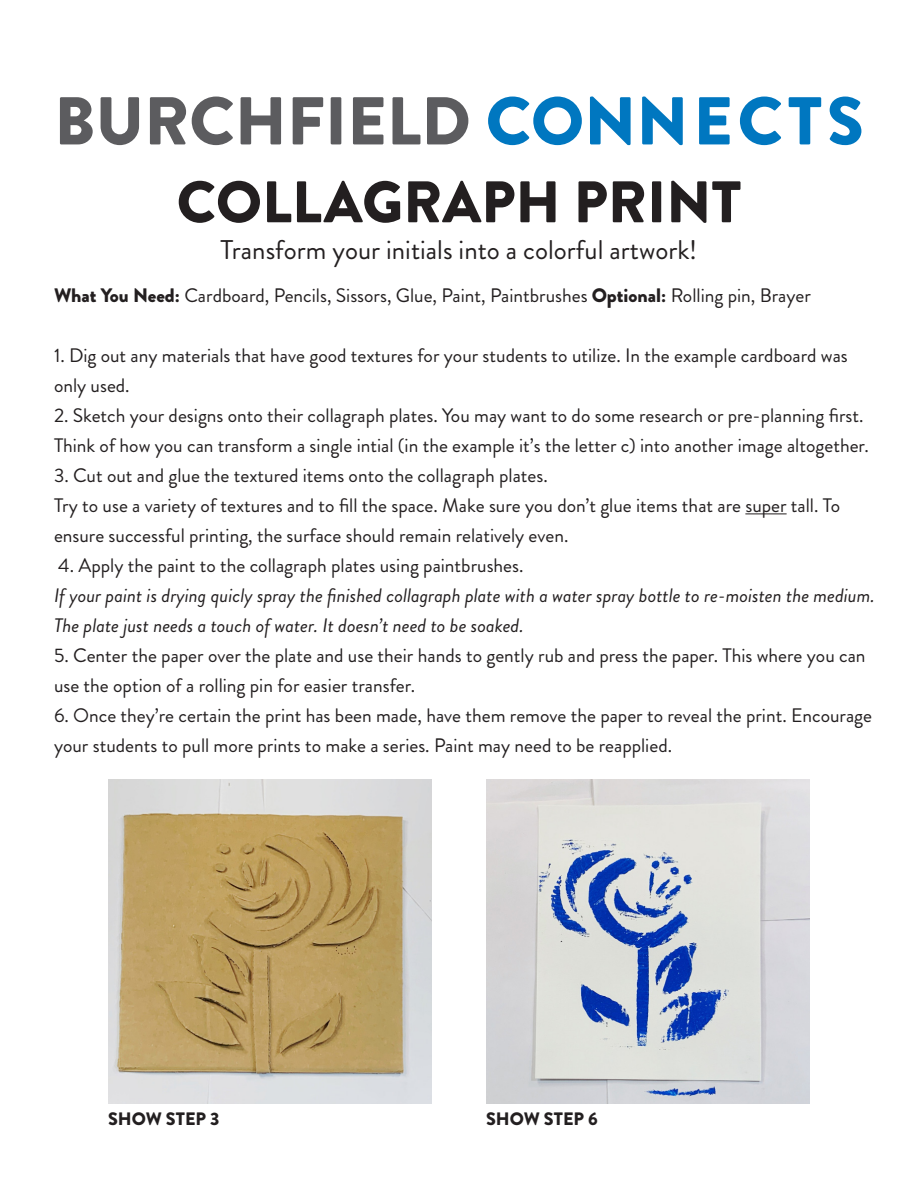
<style>
.page{position:relative;width:918px;height:1188px;background:#fff}
.page>*{position:absolute;margin:0;border:0;box-sizing:border-box;transform-origin:0 0}
.t1{font:900 67.5px "Brandon Grotesque";color:#5c5c5f}
.t2{font:900 58.5px "Brandon Grotesque";color:#231f20}
.t3{font:27px "Brandon Grotesque";color:#231f20}
.t4{font:19.5px/30px "Brandon Grotesque";color:#231f20}
.t5{font:italic 19.5px "Brandon Grotesque";color:#231f20}
.t6{font:900 18px "Brandon Grotesque";color:#231f20}
.s1{color:#0077c0}
.s2{font-weight:900}
</style>
<div class="page">
<hr style="left:745px;top:513px;width:42px;height:1px;background:#231f20">
<img style="left:108px;top:780px;width:324px;height:324px">
<img style="left:486px;top:780px;width:324px;height:324px">
<p class="t1" style="left:54px;top:73px;width:811px">BURCHFIELD <span class="s1">CONNECTS</span></p>
<p class="t2" style="left:177px;top:161px;width:566px">COLLAGRAPH PRINT</p>
<p class="t3" style="left:221px;top:231px;width:478px">Transform your initials into a colorful artwork!</p>
<p class="t4" style="left:54px;top:281px;width:758px"><span class="s2">What You Need:</span> Cardboard, Pencils, Sissors, Glue, Paint, Paintbrushes <span class="s2">Optional:</span> Rolling pin, Brayer</p>
<p class="t4" style="left:54px;top:341px;width:795px">1. Dig out any materials that have good textures for your students to utilize. In the example cardboard was only used.</p>
<p class="t4" style="left:54px;top:401px;width:817px">2. Sketch your designs onto their collagraph plates. You may want to do some research or pre-planning first.<br>Think of how you can transform a single intial (in the example it’s the letter c) into another image altogether.</p>
<p class="t4" style="left:54px;top:461px;width:495px">3. Cut out and glue the textured items onto the collagraph plates.</p>
<p class="t4" style="left:54px;top:491px;width:788px">Try to use a variety of textures and to fill the space. Make sure you don’t glue items that are super tall. To ensure successful printing, the surface should remain relatively even.</p>
<p class="t4" style="left:58px;top:551px;width:467px">4. Apply the paint to the collagraph plates using paintbrushes.</p>
<p class="t5" style="left:54px;top:582px;width:822px">If your paint is drying quicly spray the finished collagraph plate with a water spray bottle to re-moisten the medium.</p>
<p class="t5" style="left:54px;top:612px;width:471px">The plate just needs a touch of water. It doesn’t need to be soaked.</p>
<p class="t4" style="left:54px;top:641px;width:813px">5. Center the paper over the plate and use their hands to gently rub and press the paper. This where you can use the option of a rolling pin for easier transfer.</p>
<p class="t4" style="left:54px;top:701px;width:820px">6. Once they’re certain the print has been made, have them remove the paper to reveal the print. Encourage your students to pull more prints to make a series. Paint may need to be reapplied.</p>
<p class="t6" style="left:108px;top:1106px;width:113px">SHOW STEP 3</p>
<p class="t6" style="left:486px;top:1106px;width:113px">SHOW STEP 6</p>
</div>
